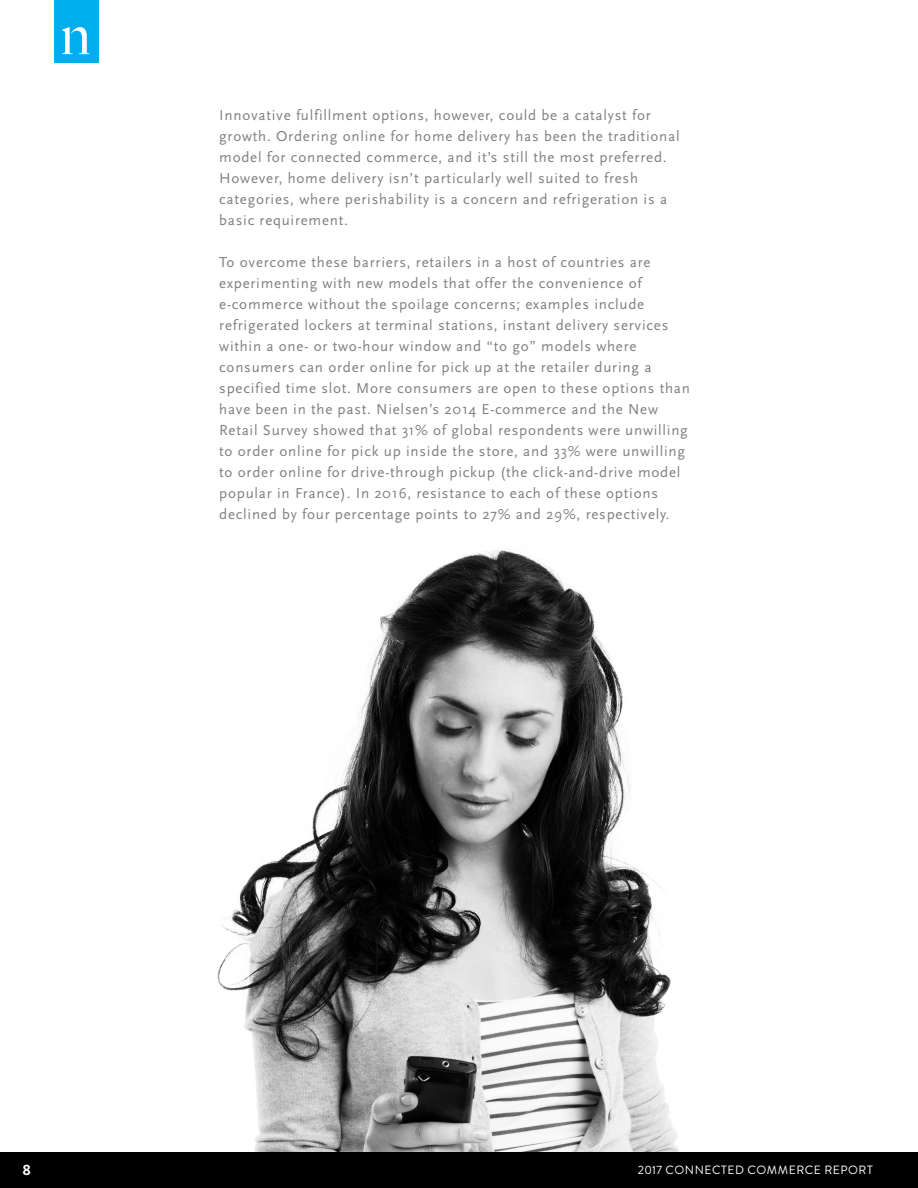
<style>
.page{position:relative;width:918px;height:1188px;background:#fff}
.page>*{position:absolute;margin:0;border:0;box-sizing:border-box;transform-origin:0 0}
.Body_copy{font:15px/21px "Scala Sans OT";letter-spacing:.05em;color:#808083}
.t1{font:700 15px "Brandon Grotesque";color:#fff}
.t2{font:12px "Brandon Grotesque";letter-spacing:.045em;color:#fff}
</style>
<div class="page">
<div style="left:0;top:1152px;width:918px;height:36px;background:#000"></div>
<div style="left:54px;top:0;width:44px;height:63px;background:#00aeef"></div>
<svg style="left:62px;top:27px;width:28px;height:27px"></svg>
<img style="left:217px;top:550px;width:462px;height:602px">
<hr style="left:917px;top:107px;width:1px;height:72px;background:#000">
<p class="Body_copy" style="left:219px;top:105px;width:462px">Innovative fulfillment options, however, could be a catalyst for growth. Ordering online for home delivery has been the traditional model for connected commerce, and it’s still the most preferred.<br>However, home delivery isn’t particularly well suited to fresh categories, where perishability is a concern and refrigeration is a basic requirement.</p>
<p class="Body_copy" style="left:219px;top:252px;width:472px">To overcome these barriers, retailers in a host of countries are experimenting with new models that offer the convenience of e-commerce without the spoilage concerns; examples include refrigerated lockers at terminal stations, instant delivery services within a one- or two-hour window and “to go” models where consumers can order online for pick up at the retailer during a specified time slot. More consumers are open to these options than have been in the past. Nielsen’s 2014 E-commerce and the New Retail Survey showed that 31% of global respondents were unwilling to order online for pick up inside the store, and 33% were unwilling to order online for drive-through pickup (the click-and-drive model popular in France). In 2016, resistance to each of these options declined by four percentage points to 27% and 29%, respectively.</p>
<p class="t1" style="left:22px;top:1160px;width:10px">8</p>
<p class="t2" style="left:638px;top:1162px;width:237px">2017 CONNECTED COMMERCE REPORT</p>
</div>
